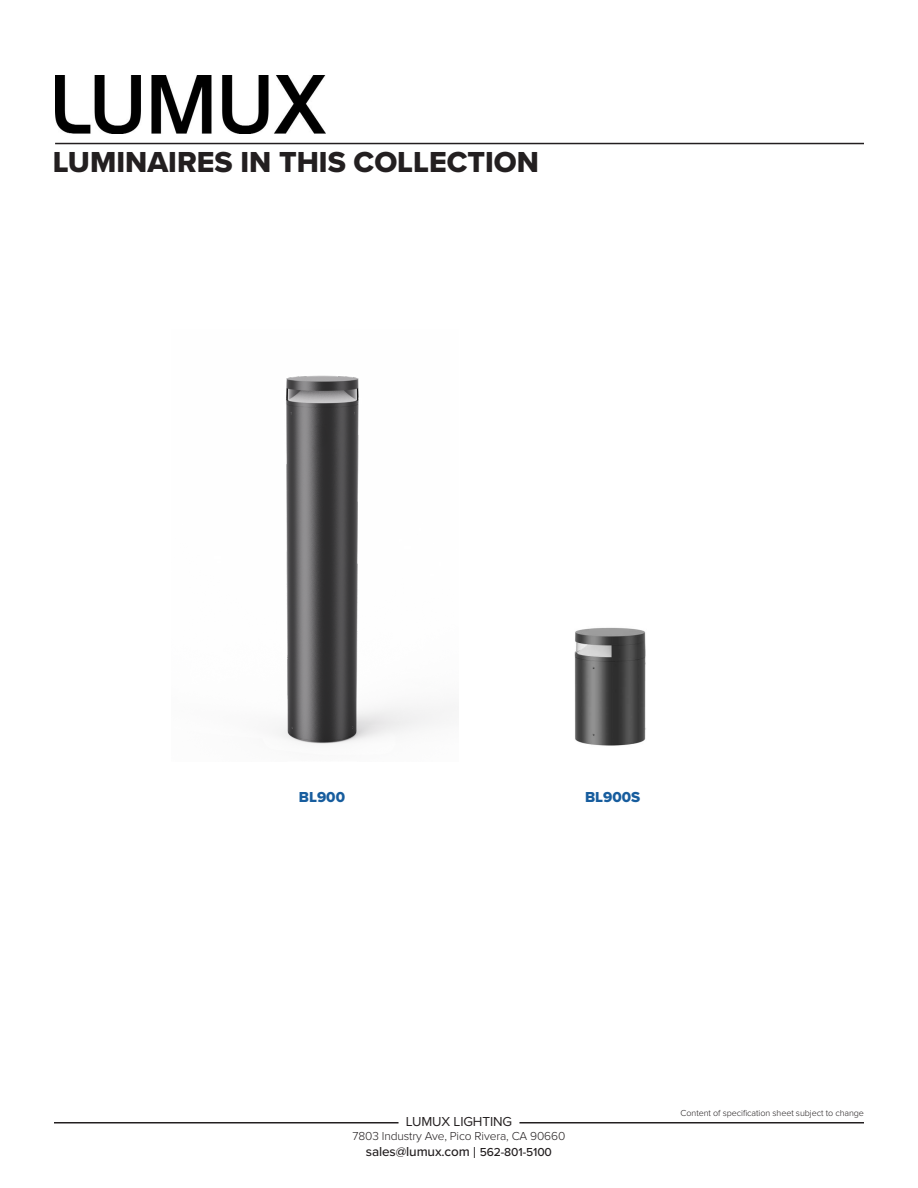
<style>
.page{position:relative;width:918px;height:1188px;background:#fff}
.page>*{position:absolute;margin:0;border:0;box-sizing:border-box;transform-origin:0 0}
.t1{font:30px "Proxima Nova Extrabld";color:#231f20}
.t2{font:15px "Proxima Nova Extrabld";color:#175d9e}
.t3{font:500 13.5px "Proxima Nova";letter-spacing:-.01em;color:#231f20}
.t4{font:13.5px "Proxima Nova";letter-spacing:-.01em;color:#231f20}
.t5{font:300 12px "Proxima Nova";letter-spacing:-.01em;color:#231f20}
.t6{font:300 9px "Proxima Nova";letter-spacing:-.01em;color:#231f20}
.s1{font-weight:300;font-size:16.5px}
.s2{font-size:12px}
</style>
<div class="page">
<img style="left:56px;top:76px;width:269px;height:57px">
<hr style="left:55px;top:143px;width:809px;height:1px;background:#231f20">
<hr style="left:519px;top:1122px;width:345px;height:2px;background:#231f20">
<hr style="left:54px;top:1122px;width:345px;height:2px;background:#231f20">
<img style="left:275px;top:375px;width:371px;height:371px">
<p class="t1" style="left:53px;top:139px;width:488px">LUMINAIRES IN THIS COLLECTION</p>
<p class="t2" style="left:299px;top:786px;width:48px">BL900</p>
<p class="t2" style="left:585px;top:786px;width:57px">BL900S</p>
<p class="t4" style="left:406px;top:1111px;width:108px">LUMUX LIGHTING</p>
<p class="t5" style="left:353px;top:1127px;width:214px">7803 Industry Ave, Pico Rivera, CA 90660</p>
<p class="t3" style="left:366px;top:1141px;width:188px">sales@lumux.com <span class="s1">І</span> <span class="s2">562-801-5100</span></p>
<p class="t6" style="left:681px;top:1106px;width:185px">Content of specification sheet subject to change</p>
</div>
